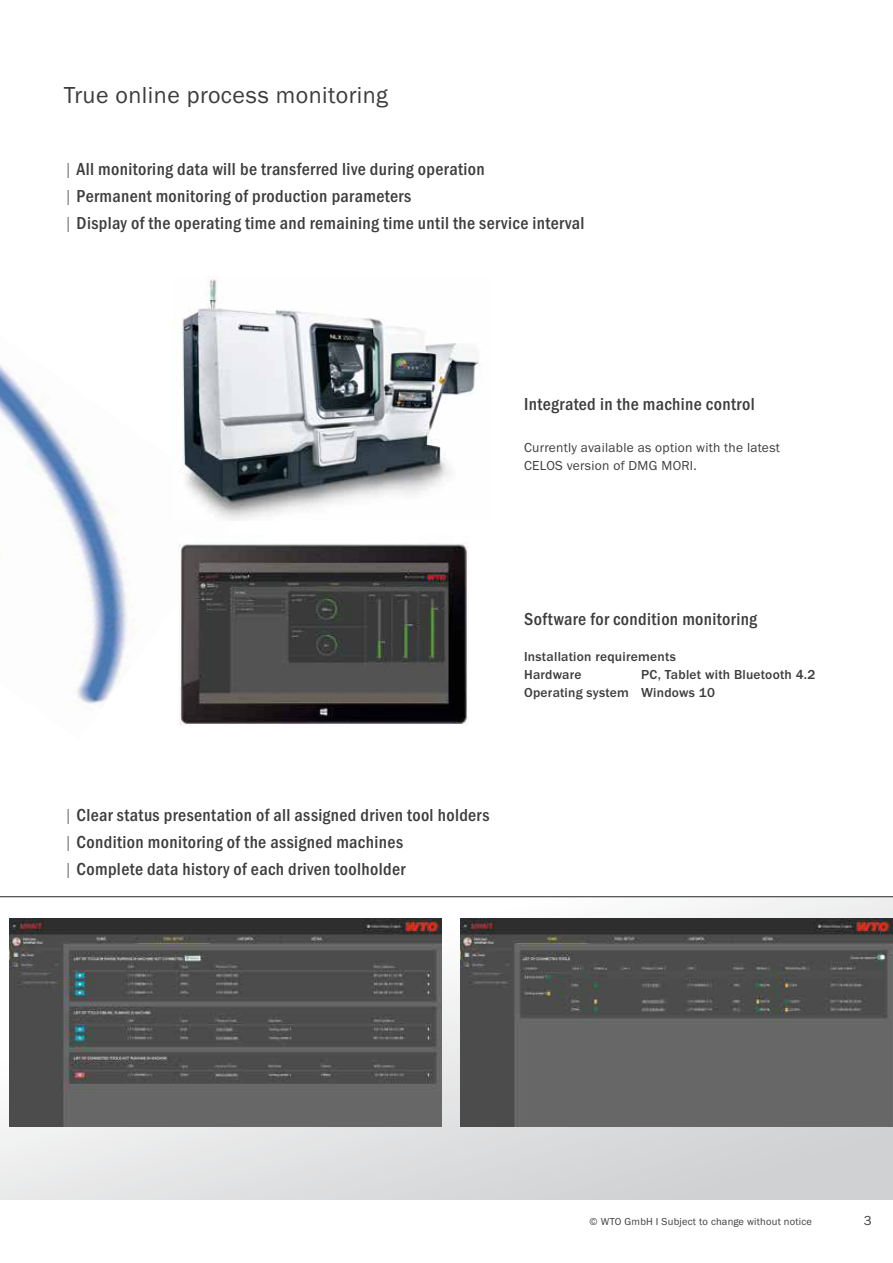
<style>
.page{position:relative;width:893px;height:1263px;background:#fff}
.page>*{position:absolute;margin:0;border:0;box-sizing:border-box;transform-origin:0 0}
.t1{font:24px "Franklin Gothic URW Boo";letter-spacing:.02em;color:#3d3d3f}
.t2{font:500 18px/27px "Franklin Gothic URW Con";letter-spacing:.02em;color:#3d3d3f}
.t3{font:500 13.5px/18px "Franklin Gothic URW";letter-spacing:.02em;color:#3d3d3f}
.t4{font:13.5px/18px "Franklin Gothic URW Boo";letter-spacing:.02em;color:#3d3d3f}
.t5{font:10.5px "Franklin Gothic URW Boo";letter-spacing:.02em;color:#3d3d3f}
.s1{font-family:"Franklin Gothic URW Con Boo";font-weight:400;color:#7b7c7e}
</style>
<div class="page">
<svg style="left:0;top:897px;width:893px;height:302px"></svg>
<img style="left:0;top:364px;width:128px;height:341px">
<img style="left:173px;top:279px;width:308px;height:241px">
<hr style="left:0;top:896px;width:893px;height:1px;background:#3d3d3f">
<img style="left:178px;top:544px;width:290px;height:182px">
<img style="left:10px;top:918px;width:432px;height:209px">
<img style="left:461px;top:918px;width:432px;height:209px">
<h1 class="t1" style="left:64px;top:80px;width:326px">True online process monitoring</h1>
<p class="t2" style="left:64px;top:155px;width:522px"><span class="s1">|</span> All monitoring data will be transferred live during operation<br><span class="s1">|</span> Permanent monitoring of production parameters<br><span class="s1">|</span> Display of the operating time and remaining time until the service interval</p>
<p class="t2" style="left:524px;top:390px;width:232px">Integrated in the machine control</p>
<p class="t4" style="left:524px;top:438px;width:257px">Currently available as option with the latest<br>CELOS version of DMG MORI.</p>
<p class="t2" style="left:524px;top:605px;width:235px">Software for condition monitoring</p>
<p class="t3" style="left:524px;top:647px;width:153px">Installation requirements<br>Hardware</p>
<p class="t3" style="left:524px;top:665px;width:293px;text-indent:117px">PC, Tablet with Bluetooth 4.2<br>Operating system Windows 10</p>
<p class="t2" style="left:64px;top:801px;width:427px"><span class="s1">|</span> Clear status presentation of all assigned driven tool holders <span class="s1">|</span> Condition monitoring of the assigned machines<br><span class="s1">|</span> Complete data history of each driven toolholder</p>
<p class="t5" style="left:590px;top:1215px;width:224px">© WTO GmbH I Subject to change without notice</p>
<p class="t4" style="left:864px;top:1211px;width:9px">3</p>
</div>
